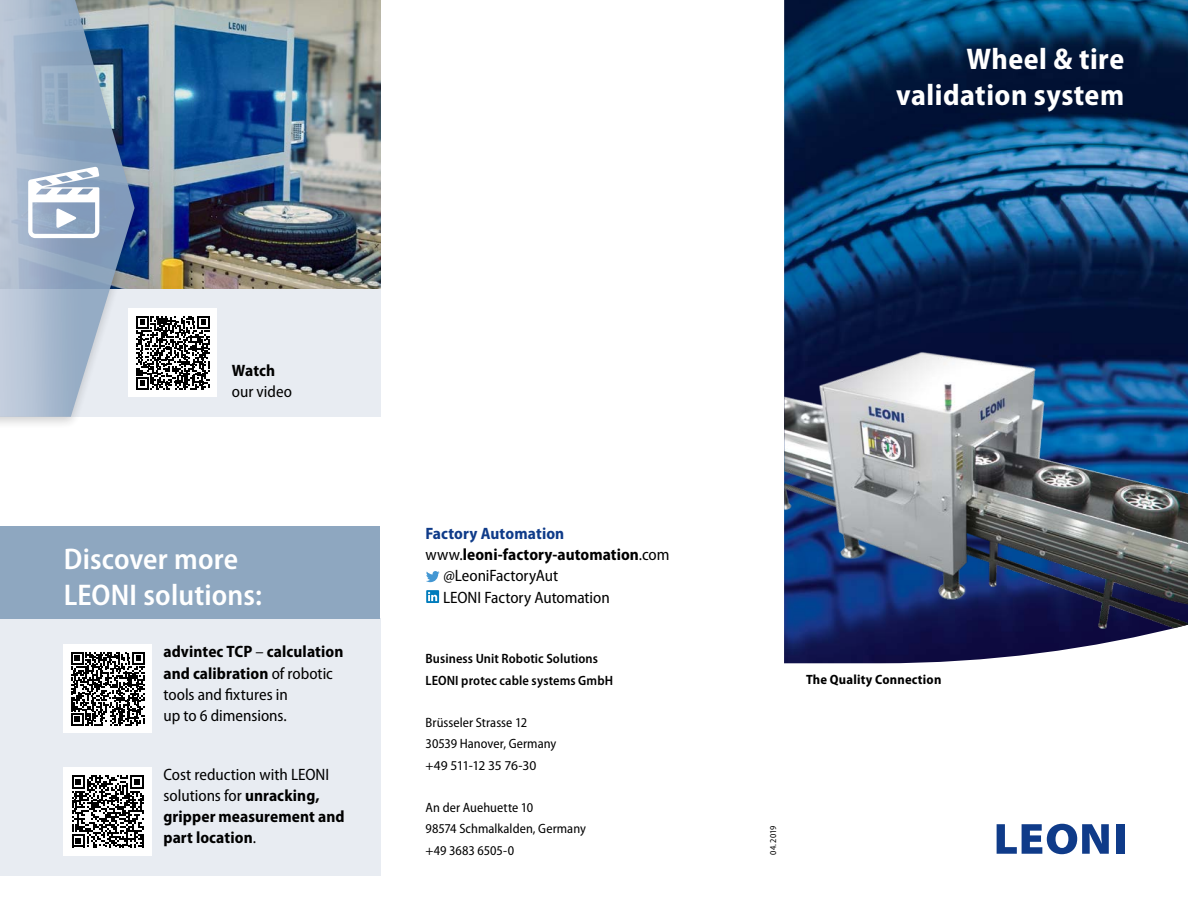
<style>
.page{position:relative;width:1188px;height:918px;background:#fff}
.page>*{position:absolute;margin:0;border:0;box-sizing:border-box;transform-origin:0 0}
.t1{font:600 semi-condensed 30px/36px "Myriad Pro";letter-spacing:.005em;color:#fff}
.t2{font:700 semi-condensed 30px/36px "Myriad Pro";letter-spacing:.015em;color:#fff;text-align:right}
.t3{font:semi-condensed 16.5px/21.3px "Myriad Pro";color:#000}
.t4{font:700 semi-condensed 16.5px/21.3px "Myriad Pro";letter-spacing:.005em;color:#000}
.t5{font:700 semi-condensed 16.5px "Myriad Pro";letter-spacing:.01em;color:#0f3b89}
.t6{font:semi-condensed 13.5px/21.3px "Myriad Pro";letter-spacing:.005em;color:#000}
.t7{font:600 semi-condensed 13.5px/21.3px "Myriad Pro";letter-spacing:.005em;color:#000}
.t8{font:700 semi-condensed 13.5px "Myriad Pro";letter-spacing:.015em;color:#000}
.t9{font:13.5px "Myriad Pro";letter-spacing:-.035em;color:#000}
.t10{font:semi-condensed 9px "Myriad Pro";color:#000}
.s1{font-weight:700}
.s2{font-weight:400}
</style>
<div class="page">
<img style="left:784px;top:0;width:404px;height:663px">
<svg style="left:997px;top:824px;width:112px;height:30px"></svg>
<div style="left:1116px;top:824px;width:8px;height:30px;background:#0f3b89"></div>
<img style="left:143px;top:0;width:237px;height:289px">
<img style="left:784px;top:343px;width:404px;height:288px">
<div style="left:0;top:618px;width:380px;height:258px;background:#e8ecf2"></div>
<div style="left:0;top:526px;width:380px;height:92px;background:#8ea7c0"></div>
<div style="left:0;top:289px;width:380px;height:128px;background:#e8ecf2"></div>
<div style="left:129px;top:309px;width:88px;height:88px;background:#fff"></div>
<svg style="left:143px;top:316px;width:67px;height:74px"></svg>
<div style="left:0;top:0;width:143px;height:429px;background:#000;opacity:.2"></div>
<svg style="left:0;top:0;width:135px;height:417px;background:#9aaec5"></svg>
<svg style="left:28px;top:167px;width:71px;height:71px"></svg>
<div style="left:64px;top:645px;width:88px;height:88px;background:#fff"></div>
<svg style="left:71px;top:652px;width:74px;height:74px"></svg>
<div style="left:64px;top:767px;width:88px;height:88px;background:#fff"></div>
<svg style="left:72px;top:775px;width:72px;height:72px"></svg>
<svg style="left:426px;top:571px;width:14px;height:11px"></svg>
<svg style="left:426px;top:590px;width:13px;height:13px"></svg>
<p class="t4" style="left:232px;top:359px;width:45px">Watch</p>
<p class="t3" style="left:232px;top:381px;width:62px">our video</p>
<h1 class="t1" style="left:64px;top:540px;width:200px">Discover more<br>LEONI solutions:</h1>
<p class="t3" style="left:163px;top:641px;width:181px"><span class="s1">advintec TCP</span> – <span class="s1">calculation and calibration</span> of robotic tools and fixtures in<br>up to 6 dimensions.</p>
<p class="t4" style="left:163px;top:763px;width:183px"><span class="s2">Cost reduction with LEONI solutions for</span> unracking, gripper measurement and part location<span class="s2">.</span></p>
<p class="t5" style="left:425px;top:523px;width:140px">Factory Automation</p>
<p class="t4" style="left:425px;top:543px;width:246px"><span class="s2">www.</span>leoni-factory-automation<span class="s2">.com</span></p>
<p class="t3" style="left:443px;top:565px;width:116px">@LeoniFactoryAut</p>
<p class="t3" style="left:443px;top:586px;width:168px">LEONI Factory Automation</p>
<p class="t7" style="left:426px;top:648px;width:189px">Business Unit Robotic Solutions<br>LEONI protec cable systems GmbH</p>
<p class="t6" style="left:426px;top:712px;width:132px">Brüsseler Strasse 12<br>30539 Hanover, Germany</p>
<p class="t9" style="left:426px;top:757px;width:112px">+49 511-12 35 76-30</p>
<p class="t6" style="left:426px;top:797px;width:162px">An der Auehuette 10<br>98574 Schmalkalden, Germany +49 3683 6505-0</p>
<h1 class="t2" style="left:896px;top:40px;width:229px">Wheel &amp; tire validation system</h1>
<p class="t8" style="left:806px;top:671px;width:137px">The Quality Connection</p>
<p class="t10" style="left:768px;top:855px;width:30px;rotate:-90deg">04.2019</p>
</div>
